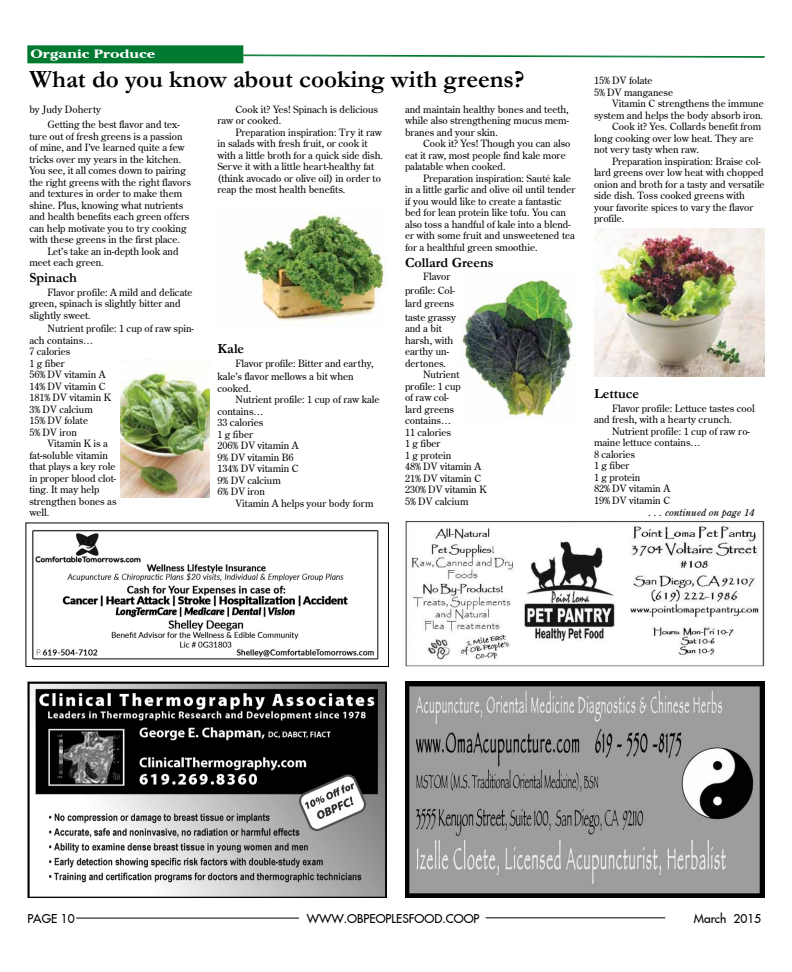
<style>
.page{position:relative;width:792px;height:972px;background:#fff}
.page>*{position:absolute;margin:0;border:0;box-sizing:border-box;transform-origin:0 0}
.t1{font:700 25px "Garamond";color:#000}
.t2{font:700 14px "Garamond";color:#000}
.t3{font:12px "Fujiyama 2 Plain";color:#000}
.t4{font:700 12px "Cheltenham IT Cby BT";color:#fff;scale:1.3 1}
.t5{font:10px/11.5px "Centurion Old";color:#000}
.t6{font:italic 10px "Centurion Old";color:#000}
</style>
<div class="page">
<hr style="left:76px;top:918px;width:223px;height:1px;background:#000">
<hr style="left:486px;top:917px;width:179px;height:1px;background:#000">
<div style="left:27px;top:45px;width:216px;height:18px;background:#007931;border:2px solid #007931"></div>
<svg style="left:243px;top:54px;width:522px;height:3px"></svg>
<img style="left:405px;top:682px;width:360px;height:216px">
<img style="left:27px;top:682px;width:360px;height:216px">
<img style="left:405px;top:521px;width:360px;height:145px">
<img style="left:32px;top:530px;width:347px;height:130px">
<div style="left:25px;top:522px;width:364px;height:145px;border:1px solid #000"></div>
<img style="left:240px;top:213px;width:146px;height:109px">
<img style="left:121px;top:371px;width:89px;height:126px">
<img style="left:462px;top:279px;width:114px;height:142px">
<img style="left:594px;top:228px;width:171px;height:149px">
<p class="t4" style="left:30px;top:47px;width:98px">Organic Produce</p>
<h1 class="t1" style="left:29px;top:62px;width:497px">What do you know about cooking with greens?</h1>
<p class="t5" style="left:47px;top:101px;width:134px;line-height:15.5px;text-indent:-18px">by Judy Doherty<br>Getting the best flavor and tex-</p>
<p class="t5" style="left:29px;top:130px;width:163px">ture out of fresh greens is a passion of mine, and I’ve learned quite a few tricks over my years in the kitchen.<br>You see, it all comes down to pairing the right greens with the right flavors and textures in order to make them shine. Plus, knowing what nutrients and health benefits each green offers can help motivate you to try cooking with these greens in the first place.</p>
<p class="t5" style="left:29px;top:245px;width:151px;text-indent:18px">Let’s take an in-depth look and meet each green.</p>
<h2 class="t2" style="left:29px;top:268px;width:49px">Spinach</h2>
<p class="t5" style="left:29px;top:286px;width:165px;text-indent:18px">Flavor profile: A mild and delicate green, spinach is slightly bitter and slightly sweet.</p>
<p class="t5" style="left:47px;top:322px;width:148px">Nutrient profile: 1 cup of raw spin-</p>
<p class="t5" style="left:29px;top:334px;width:65px">ach contains…</p>
<p class="t5" style="left:29px;top:345px;width:42px">7 calories</p>
<p class="t5" style="left:29px;top:357px;width:37px">1 g fiber</p>
<p class="t5" style="left:29px;top:368px;width:77px">56% DV vitamin A</p>
<p class="t5" style="left:29px;top:380px;width:78px">14% DV vitamin C</p>
<p class="t5" style="left:29px;top:391px;width:83px">181% DV vitamin K</p>
<p class="t5" style="left:29px;top:403px;width:65px">3% DV calcium</p>
<p class="t5" style="left:29px;top:414px;width:60px">15% DV folate</p>
<p class="t5" style="left:29px;top:426px;width:49px">5% DV iron</p>
<p class="t5" style="left:47px;top:437px;width:62px">Vitamin K is a</p>
<p class="t5" style="left:29px;top:449px;width:80px">fat-soluble vitamin</p>
<p class="t5" style="left:29px;top:460px;width:88px">that plays a key role</p>
<p class="t5" style="left:29px;top:472px;width:88px">in proper blood clot-</p>
<p class="t5" style="left:29px;top:483px;width:72px">ting. It may help</p>
<p class="t5" style="left:29px;top:495px;width:89px">strengthen bones as</p>
<p class="t5" style="left:29px;top:506px;width:21px">well.</p>
<p class="t5" style="left:217px;top:103px;width:162px;text-indent:18px">Cook it? Yes! Spinach is delicious raw or cooked.</p>
<p class="t5" style="left:217px;top:126px;width:167px;text-indent:18px">Preparation inspiration: Try it raw in salads with fresh fruit, or cook it with a little broth for a quick side dish.<br>Serve it with a little heart-healthy fat (think avocado or olive oil) in order to reap the most health benefits.</p>
<p class="t5" style="left:405px;top:103px;width:166px;text-align:justify">and maintain healthy bones and teeth, while also strengthening mucus mem&shy;branes and your skin.</p>
<p class="t5" style="left:405px;top:137px;width:167px;text-indent:18px">Cook it? Yes! Though you can also eat it raw, most people find kale more palatable when cooked.</p>
<p class="t5" style="left:405px;top:172px;width:172px;text-indent:18px">Preparation inspiration: Sauté kale in a little garlic and olive oil until tender if you would like to create a fantastic bed for lean protein like tofu. You can also toss a handful of kale into a blend&shy;er with some fruit and unsweetened tea for a healthful green smoothie.</p>
<h2 class="t2" style="left:405px;top:253px;width:90px">Collard Greens</h2>
<p class="t5" style="left:405px;top:269px;width:53px;line-height:13.5px;text-indent:18px">Flavor profile: Col&shy;lard greens taste grassy</p>
<p class="t5" style="left:405px;top:322px;width:38px">and a bit</p>
<p class="t5" style="left:405px;top:334px;width:50px">harsh, with</p>
<p class="t5" style="left:405px;top:345px;width:46px">earthy un-</p>
<p class="t5" style="left:405px;top:357px;width:43px">dertones.</p>
<p class="t5" style="left:423px;top:368px;width:38px">Nutrient</p>
<p class="t5" style="left:405px;top:380px;width:57px">profile: 1 cup</p>
<p class="t5" style="left:405px;top:391px;width:45px">of raw col-</p>
<p class="t5" style="left:405px;top:403px;width:51px">lard greens</p>
<p class="t5" style="left:405px;top:414px;width:48px">contains…</p>
<p class="t5" style="left:405px;top:426px;width:47px">11 calories</p>
<p class="t5" style="left:405px;top:437px;width:37px">1 g fiber</p>
<p class="t5" style="left:405px;top:449px;width:48px">1 g protein</p>
<p class="t5" style="left:405px;top:460px;width:77px">48% DV vitamin A</p>
<p class="t5" style="left:405px;top:472px;width:78px">21% DV vitamin C</p>
<p class="t5" style="left:405px;top:483px;width:83px">230% DV vitamin K</p>
<p class="t5" style="left:405px;top:495px;width:65px">5% DV calcium</p>
<h2 class="t2" style="left:217px;top:339px;width:28px">Kale</h2>
<p class="t5" style="left:217px;top:356px;width:158px;line-height:13.5px;text-indent:18px">Flavor profile: Bitter and earthy, kale’s flavor mellows a bit when</p>
<p class="t5" style="left:217px;top:382px;width:35px">cooked.</p>
<p class="t5" style="left:235px;top:393px;width:146px">Nutrient profile: 1 cup of raw kale</p>
<p class="t5" style="left:217px;top:405px;width:48px">contains…</p>
<p class="t5" style="left:217px;top:416px;width:47px">33 calories</p>
<p class="t5" style="left:217px;top:428px;width:37px">1 g fiber</p>
<p class="t5" style="left:217px;top:439px;width:82px">206% DV vitamin A</p>
<p class="t5" style="left:217px;top:451px;width:78px">9% DV vitamin B6</p>
<p class="t5" style="left:217px;top:462px;width:83px">134% DV vitamin C</p>
<p class="t5" style="left:217px;top:474px;width:65px">9% DV calcium</p>
<p class="t5" style="left:217px;top:485px;width:49px">6% DV iron</p>
<p class="t5" style="left:235px;top:497px;width:140px">Vitamin A helps your body form</p>
<p class="t5" style="left:594px;top:74px;width:60px">15% DV folate</p>
<p class="t5" style="left:594px;top:86px;width:80px">5% DV manganese</p>
<p class="t5" style="left:612px;top:97px;width:153px">Vitamin C strengthens the immune</p>
<p class="t5" style="left:594px;top:109px;width:171px">system and helps the body absorb iron.</p>
<p class="t5" style="left:612px;top:120px;width:151px">Cook it? Yes. Collards benefit from</p>
<p class="t5" style="left:594px;top:132px;width:161px">long cooking over low heat. They are</p>
<p class="t5" style="left:594px;top:143px;width:106px">not very tasty when raw.</p>
<p class="t5" style="left:612px;top:155px;width:150px">Preparation inspiration: Braise col-</p>
<p class="t5" style="left:594px;top:166px;width:171px">lard greens over low heat with chopped</p>
<p class="t5" style="left:594px;top:178px;width:172px">onion and broth for a tasty and versatile</p>
<p class="t5" style="left:594px;top:189px;width:152px">side dish. Toss cooked greens with</p>
<p class="t5" style="left:594px;top:201px;width:161px">your favorite spices to vary the flavor</p>
<p class="t5" style="left:594px;top:212px;width:32px">profile.</p>
<h2 class="t2" style="left:594px;top:384px;width:47px">Lettuce</h2>
<p class="t5" style="left:594px;top:402px;width:162px;text-indent:18px">Flavor profile: Lettuce tastes cool and fresh, with a hearty crunch.</p>
<p class="t5" style="left:594px;top:425px;width:157px;text-indent:18px">Nutrient profile: 1 cup of raw ro&shy;maine lettuce contains…<br>8 calories<br>1 g fiber<br>1 g protein<br>82% DV vitamin A<br>19% DV vitamin C</p>
<p class="t6" style="left:649px;top:506px;width:107px">. . . continued on page 14</p>
<p class="t3" style="left:27px;top:911px;width:49px">PAGE 10</p>
<p class="t3" style="left:307px;top:911px;width:174px">WWW.OBPEOPLESFOOD.COOP</p>
<p class="t3" style="left:694px;top:910px;width:69px">March 2015</p>
</div>
